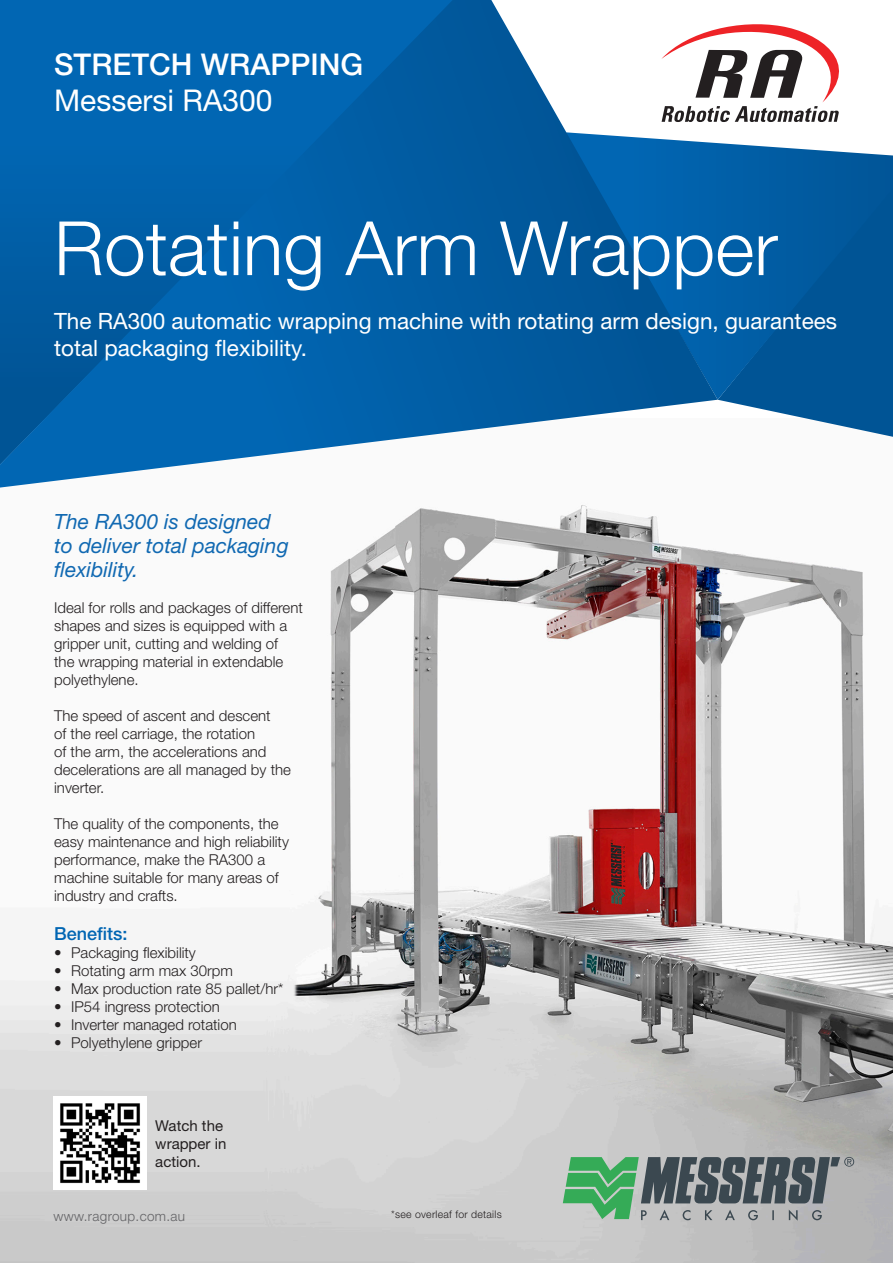
<style>
.page{position:relative;width:893px;height:1263px;background:#fff}
.page>*{position:absolute;margin:0;border:0;box-sizing:border-box;transform-origin:0 0}
.t1{font:300 75px "Helvetica Neue LT Std";color:#fff}
.t2{font:500 30px "Helvetica Neue LT Std";color:#fff}
.t3{font:30px "Helvetica Neue LT Std";color:#fff}
.t4{font:22.5px/27px "Helvetica Neue LT Std";color:#fff}
.t5{font:italic 21px/24px "Helvetica Neue LT Std";color:#1169b2}
.t6{font:500 18px "Helvetica Neue LT Std";color:#0166b3}
.t7{font:300 15px/18px "Helvetica Neue LT Std";color:#231f20}
.t8{font:15px/18px "Helvetica Neue LT Std";color:#231f20}
.t9{font:300 13.5px "Helvetica Neue LT Std";letter-spacing:.025em;color:#636366}
.t10{font:300 10.5px "Helvetica Neue LT Std";letter-spacing:.025em;color:#231f20}
</style>
<div class="page">
<img style="left:0;top:505px;width:893px;height:758px">
<svg style="left:719px;top:400px;width:174px;height:37px"></svg>
<svg style="left:718px;top:155px;width:175px;height:245px;background:#00589c"></svg>
<svg style="left:0;top:0;width:718px;height:488px;background:#1a6fb1"></svg>
<svg style="left:491px;top:0;width:394px;height:155px"></svg>
<svg style="left:661px;top:5px;width:204px;height:117px"></svg>
<svg style="left:563px;top:1157px;width:291px;height:64px;background:#778f84"></svg>
<div style="left:54px;top:1096px;width:93px;height:94px;background:#fff"></div>
<img style="left:60px;top:1103px;width:80px;height:81px">
<p class="t2" style="left:54px;top:47px;width:310px">STRETCH WRAPPING</p>
<p class="t3" style="left:54px;top:83px;width:220px">Messersi RA300</p>
<p class="t1" style="left:54px;top:203px;width:725px">Rotating Arm Wrapper</p>
<p class="t4" style="left:54px;top:307px;width:785px">The RA300 automatic wrapping machine with rotating arm design, guarantees total packaging flexibility.</p>
<p class="t5" style="left:54px;top:509px;width:236px">The RA300 is designed to deliver total packaging flexibility.</p>
<p class="t7" style="left:54px;top:598px;width:250px">Ideal for rolls and packages of different shapes and sizes is equipped with a gripper unit, cutting and welding of<br>the wrapping material in extendable polyethylene.</p>
<p class="t7" style="left:54px;top:706px;width:238px">The speed of ascent and descent<br>of the reel carriage, the rotation<br>of the arm, the accelerations and decelerations are all managed by the inverter.</p>
<p class="t7" style="left:54px;top:814px;width:236px">The quality of the components, the easy maintenance and high reliability performance, make the RA300 a machine suitable for many areas of industry and crafts.</p>
<p class="t6" style="left:54px;top:923px;width:75px">Benefits:</p>
<p class="t7" style="left:54px;top:943px;width:143px">• Packaging flexibility</p>
<p class="t7" style="left:54px;top:961px;width:180px">• Rotating arm max 30rpm</p>
<p class="t7" style="left:54px;top:979px;width:231px">• Max production rate 85 pallet/hr*</p>
<p class="t7" style="left:54px;top:997px;width:167px">• IP54 ingress protection</p>
<p class="t7" style="left:54px;top:1015px;width:184px">• Inverter managed rotation</p>
<p class="t7" style="left:54px;top:1033px;width:149px">• Polyethylene gripper</p>
<p class="t8" style="left:155px;top:1116px;width:73px">Watch the wrapper in action.</p>
<p class="t9" style="left:54px;top:1208px;width:133px">www.ragroup.com.au</p>
<p class="t10" style="left:391px;top:1208px;width:112px">*see overleaf for details</p>
</div>
